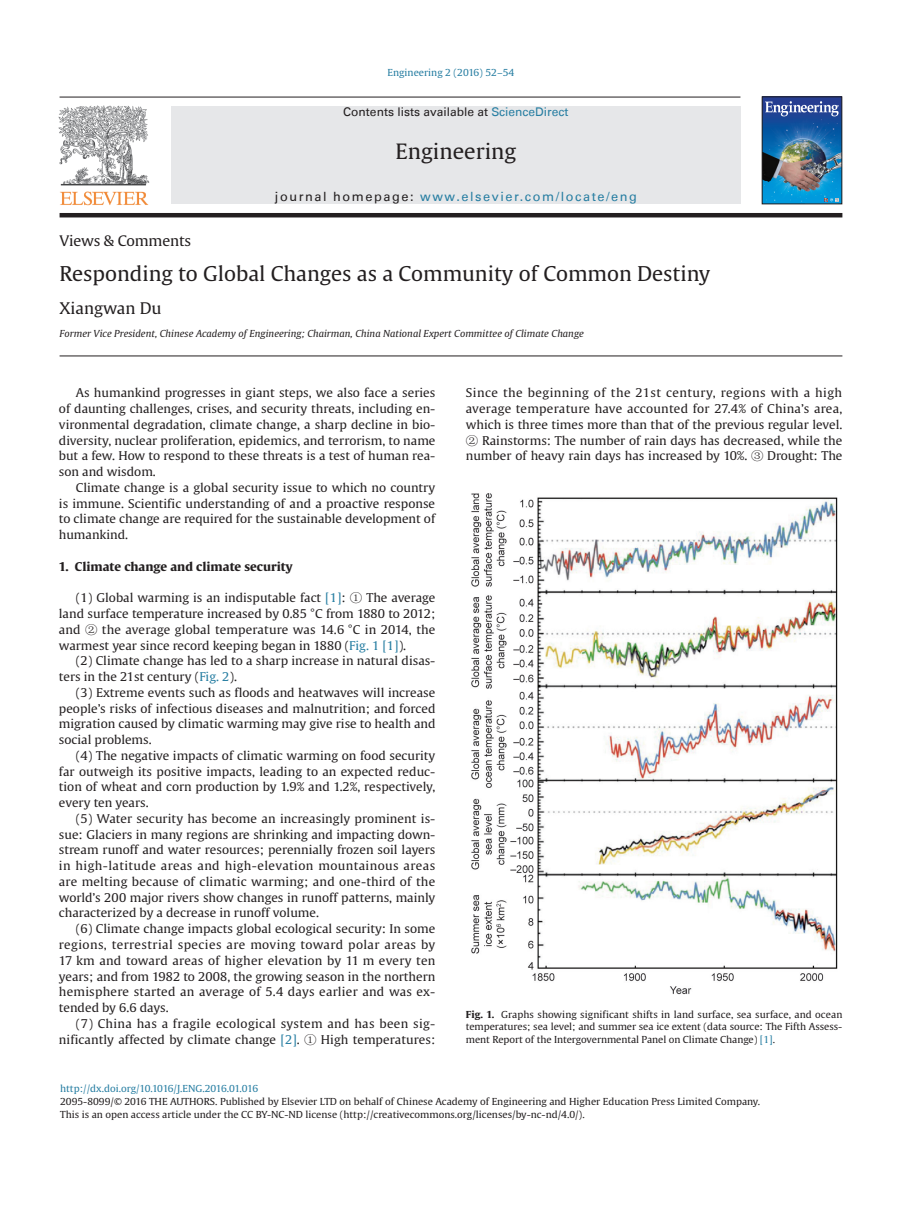
<style>
.page{position:relative;width:919px;height:1217px;background:#fff}
.page>*{position:absolute;margin:0;border:0;box-sizing:border-box;transform-origin:0 0}
.t1{font:21px "Gulliver";color:#231f20;scale:1.04 1}
.t2{font:20.25px "Gulliver";color:#231f20;scale:1.04 1}
.t3{font:15.9px "Gulliver";color:#231f20;scale:1.04 1}
.t4{font:14.4px "Gulliver";letter-spacing:-.01em;color:#231f20;scale:1.04 1}
.t5{font:12.75px "Univers LT";letter-spacing:.12em;color:#277ea2}
.t6{font:12px/15.8px "Gulliver";color:#231f20;text-align:justify;scale:1.04 1}
.t7{font:12px "Univers LT";color:#231f20}
.t8{font:700 12px "Gulliver";color:#231f20;scale:1.04 1}
.t9{font:9.6px/12.9px "Gulliver";color:#231f20;scale:1.04 1}
.t10{font:italic 9.6px "Gulliver";color:#231f20;scale:1.04 1}
.t11{font:9.6px "Gulliver";color:#277ea2;scale:1.04 1}
.s1{color:#277ea2}
.s2{color:#231f20}
.s3{font-family:"Sim Sun"}
.s4{font-weight:700}
</style>
<div class="page">
<hr style="left:60px;top:355px;width:782px;height:1px;background:#231f20">
<img style="left:59px;top:106px;width:90px;height:99px">
<hr style="left:60px;top:97px;width:680px;height:1px;background:#231f20">
<div style="left:171px;top:106px;width:569px;height:98px;background:#e6e7e9"></div>
<hr style="left:60px;top:213px;width:782px;height:4px;background:#231f20">
<img style="left:763px;top:116px;width:77px;height:86px">
<svg style="left:763px;top:97px;width:80px;height:19px"></svg>
<svg style="left:824px;top:198px;width:19px;height:7px"></svg>
<div style="left:761px;top:96px;width:81px;height:108px;border:1px solid #231f20"></div>
<img style="left:471px;top:493px;width:367px;height:502px">
<p class="t11" style="left:387px;top:67px;width:123px">Engineering 2 (2016) 52–54</p>
<p class="t7" style="left:343px;top:105px;width:227px">Contents lists available at <span class="s1">ScienceDirect</span></p>
<h1 class="t1" style="left:395px;top:138px;width:118px">Engineering</h1>
<p class="t5" style="left:275px;top:188px;width:363px"><span class="s2">journal homepage:</span> www.elsevier.com/locate/eng</p>
<p class="t4" style="left:60px;top:231px;width:128px">Views &amp; Comments</p>
<h2 class="t2" style="left:60px;top:261px;width:627px">Responding to Global Changes as a Community of Common Destiny</h2>
<h3 class="t3" style="left:60px;top:298px;width:99px">Xiangwan Du</h3>
<p class="t10" style="left:60px;top:327px;width:505px">Former Vice President, Chinese Academy of Engineering; Chairman, China National Expert Committee of Climate Change</p>
<p class="t6" style="left:59px;top:385px;width:363px;text-indent:17px">As humankind progresses in giant steps, we also face a series of daunting challenges, crises, and security threats, including en&shy;vironmental degradation, climate change, a sharp decline in bio&shy;diversity, nuclear proliferation, epidemics, and terrorism, to name but a few. How to respond to these threats is a test of human rea&shy;son and wisdom.</p>
<p class="t6" style="left:59px;top:479px;width:363px;text-indent:17px">Climate change is a global security issue to which no country is immune. Scientific understanding of and a proactive response to climate change are required for the sustainable development of humankind.</p>
<p class="t8" style="left:59px;top:558px;width:226px">1. Climate change and climate security</p>
<p class="t6" style="left:59px;top:590px;width:363px;text-indent:17px">(1) Global warming is an indisputable fact <span class="s1">[1]</span>: <span class="s3">①</span> The average land surface temperature increased by 0.85 °C from 1880 to 2012; and <span class="s3">②</span> the average global temperature was 14.6 °C in 2014, the warmest year since record keeping began in 1880 (<span class="s1">Fig. 1 [1]</span>).</p>
<p class="t6" style="left:59px;top:652px;width:363px;text-indent:17px">(2) Climate change has led to a sharp increase in natural disas&shy;ters in the 21st century (<span class="s1">Fig. 2</span>).</p>
<p class="t6" style="left:59px;top:684px;width:363px;text-indent:17px">(3) Extreme events such as floods and heatwaves will increase people’s risks of infectious diseases and malnutrition; and forced migration caused by climatic warming may give rise to health and social problems.</p>
<p class="t6" style="left:59px;top:747px;width:363px;text-indent:17px">(4) The negative impacts of climatic warming on food security far outweigh its positive impacts, leading to an expected reduc&shy;tion of wheat and corn production by 1.9% and 1.2%, respectively, every ten years.</p>
<p class="t6" style="left:59px;top:810px;width:363px;text-indent:17px">(5) Water security has become an increasingly prominent is&shy;sue: Glaciers in many regions are shrinking and impacting down&shy;stream runoff and water resources; perennially frozen soil layers in high-latitude areas and high-elevation mountainous areas are melting because of climatic warming; and one-third of the world’s 200 major rivers show changes in runoff patterns, mainly characterized by a decrease in runoff volume.</p>
<p class="t6" style="left:59px;top:920px;width:363px;text-indent:17px">(6) Climate change impacts global ecological security: In some regions, terrestrial species are moving toward polar areas by 17 km and toward areas of higher elevation by 11 m every ten years; and from 1982 to 2008, the growing season in the northern hemisphere started an average of 5.4 days earlier and was ex&shy;tended by 6.6 days.</p>
<p class="t6" style="left:59px;top:1015px;width:363px;text-align:right">(7) China has a fragile ecological system and has been sig&shy;nificantly affected by climate change <span class="s1">[2]</span>. <span class="s3">①</span> High temperatures:</p>
<p class="t6" style="left:466px;top:385px;width:363px">Since the beginning of the 21st century, regions with a high average temperature have accounted for 27.4% of China’s area, which is three times more than that of the previous regular level.<br><span class="s3">②</span> Rainstorms: The number of rain days has decreased, while the number of heavy rain days has increased by 10%. <span class="s3">③</span> Drought: The</p>
<p class="t9" style="left:466px;top:1007px;width:363px;text-align:justify"><span class="s4">Fig. 1.</span> Graphs showing significant shifts in land surface, sea surface, and ocean temperatures; sea level; and summer sea ice extent (data source: The Fifth Assess&shy;ment Report of the Intergovernmental Panel on Climate Change) <span class="s1">[1]</span>.</p>
<p class="t11" style="left:60px;top:1082px;width:192px">http://dx.doi.org/10.1016/J.ENG.2016.01.016</p>
<p class="t9" style="left:60px;top:1094px;width:674px">2095-8099/© 2016 THE AUTHORS. Published by Elsevier LTD on behalf of Chinese Academy of Engineering and Higher Education Press Limited Company.<br>This is an open access article under the CC BY-NC-ND license (http://creativecommons.org/licenses/by-nc-nd/4.0/).</p>
</div>
